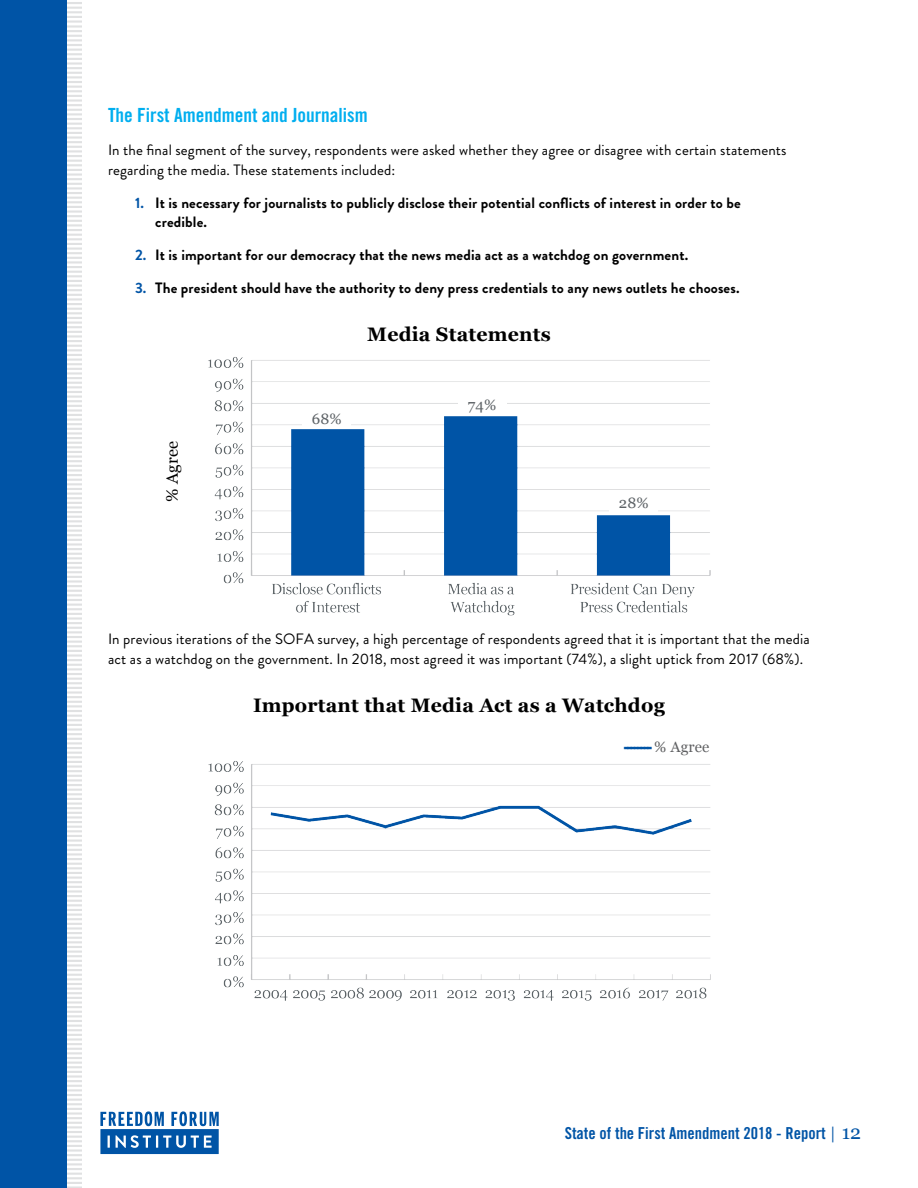
<style>
.page{position:relative;width:918px;height:1188px;background:#fff}
.page>*{position:absolute;margin:0;border:0;box-sizing:border-box;transform-origin:0 0}
.t1{font:700 19.5px "Georgia";letter-spacing:.01em;color:#000}
.t2{font:19.5px "Trade Gothic LT Std Bd Cn 20";color:#00aeef}
.t3{font:16.5px "Trade Gothic LT Std Bd Cn 20";color:#0054a6}
.t4{font:16.5px "Georgia";color:#000}
.t5{font:15px/19.5px "Brandon Grotesque";letter-spacing:.01em;color:#000}
.t6{font:700 15px/19.5px "Brandon Grotesque";letter-spacing:.01em;color:#000}
.t7{font:900 15px "Arial";color:#0054a6}
.t8{font:15px "Georgia";color:#5e6367}
.s1{color:#0054a6}
.s2{font-family:"Georgia";font-weight:400;color:#5f6062}
.s3{font-family:"Georgia"}
.s4{font-family:"Georgia";font-size:19.5px}
.s5{font-family:"Georgia";font-size:19.5px;color:#fff}
</style>
<div class="page">
<hr style="left:65px;top:25px;width:17px;height:3px;background:#c2c4c6">
<hr style="left:65px;top:224px;width:17px;height:3px;background:#c2c4c6">
<hr style="left:65px;top:136px;width:17px;height:3px;background:#c2c4c6">
<hr style="left:65px;top:335px;width:17px;height:3px;background:#c2c4c6">
<svg style="left:67px;top:229px;width:15px;height:16px"></svg>
<hr style="left:65px;top:247px;width:17px;height:3px;background:#c2c4c6">
<svg style="left:67px;top:30px;width:15px;height:30px"></svg>
<hr style="left:65px;top:62px;width:17px;height:3px;background:#c2c4c6">
<svg style="left:67px;top:252px;width:15px;height:7px"></svg>
<hr style="left:65px;top:261px;width:17px;height:3px;background:#c2c4c6">
<svg style="left:67px;top:141px;width:15px;height:30px"></svg>
<hr style="left:65px;top:173px;width:17px;height:3px;background:#c2c4c6">
<svg style="left:67px;top:340px;width:15px;height:30px"></svg>
<hr style="left:65px;top:372px;width:17px;height:3px;background:#c2c4c6">
<svg style="left:67px;top:67px;width:15px;height:30px"></svg>
<hr style="left:65px;top:99px;width:17px;height:3px;background:#c2c4c6">
<svg style="left:67px;top:266px;width:15px;height:30px"></svg>
<hr style="left:65px;top:298px;width:17px;height:3px;background:#c2c4c6">
<svg style="left:67px;top:178px;width:15px;height:30px"></svg>
<hr style="left:65px;top:210px;width:17px;height:3px;background:#c2c4c6">
<svg style="left:67px;top:377px;width:15px;height:30px"></svg>
<svg style="left:67px;top:104px;width:15px;height:30px"></svg>
<svg style="left:67px;top:303px;width:15px;height:30px"></svg>
<svg style="left:67px;top:215px;width:15px;height:7px"></svg>
<hr style="left:65px;top:409px;width:17px;height:3px;background:#c2c4c6">
<hr style="left:65px;top:617px;width:17px;height:3px;background:#c2c4c6">
<svg style="left:67px;top:414px;width:15px;height:16px"></svg>
<hr style="left:65px;top:432px;width:17px;height:3px;background:#c2c4c6">
<hr style="left:65px;top:728px;width:17px;height:3px;background:#c2c4c6">
<svg style="left:67px;top:511px;width:15px;height:30px"></svg>
<hr style="left:65px;top:543px;width:17px;height:3px;background:#c2c4c6">
<svg style="left:67px;top:622px;width:15px;height:30px"></svg>
<hr style="left:65px;top:654px;width:17px;height:3px;background:#c2c4c6">
<svg style="left:67px;top:437px;width:15px;height:30px"></svg>
<hr style="left:65px;top:469px;width:17px;height:3px;background:#c2c4c6">
<svg style="left:67px;top:733px;width:15px;height:30px"></svg>
<hr style="left:65px;top:765px;width:17px;height:3px;background:#c2c4c6">
<svg style="left:67px;top:548px;width:15px;height:30px"></svg>
<hr style="left:65px;top:580px;width:17px;height:3px;background:#c2c4c6">
<svg style="left:67px;top:659px;width:15px;height:30px"></svg>
<hr style="left:65px;top:691px;width:17px;height:3px;background:#c2c4c6">
<svg style="left:67px;top:474px;width:15px;height:30px"></svg>
<hr style="left:65px;top:506px;width:17px;height:3px;background:#c2c4c6">
<svg style="left:67px;top:696px;width:15px;height:30px"></svg>
<svg style="left:67px;top:585px;width:15px;height:30px"></svg>
<svg style="left:67px;top:770px;width:15px;height:30px"></svg>
<hr style="left:65px;top:802px;width:17px;height:3px;background:#c2c4c6">
<hr style="left:65px;top:1001px;width:17px;height:3px;background:#c2c4c6">
<svg style="left:67px;top:807px;width:15px;height:7px"></svg>
<hr style="left:65px;top:816px;width:17px;height:3px;background:#c2c4c6">
<hr style="left:65px;top:1112px;width:17px;height:3px;background:#c2c4c6">
<hr style="left:65px;top:927px;width:17px;height:3px;background:#c2c4c6">
<svg style="left:67px;top:1006px;width:15px;height:30px"></svg>
<hr style="left:65px;top:1038px;width:17px;height:3px;background:#c2c4c6">
<svg style="left:67px;top:821px;width:15px;height:30px"></svg>
<hr style="left:65px;top:853px;width:17px;height:3px;background:#c2c4c6">
<svg style="left:67px;top:1117px;width:15px;height:30px"></svg>
<hr style="left:65px;top:1149px;width:17px;height:3px;background:#c2c4c6">
<svg style="left:67px;top:932px;width:15px;height:30px"></svg>
<hr style="left:65px;top:964px;width:17px;height:3px;background:#c2c4c6">
<svg style="left:67px;top:1043px;width:15px;height:30px"></svg>
<hr style="left:65px;top:1075px;width:17px;height:3px;background:#c2c4c6">
<svg style="left:67px;top:858px;width:15px;height:30px"></svg>
<hr style="left:65px;top:890px;width:17px;height:3px;background:#c2c4c6">
<svg style="left:67px;top:895px;width:15px;height:30px"></svg>
<svg style="left:67px;top:1080px;width:15px;height:30px"></svg>
<svg style="left:67px;top:969px;width:15px;height:30px"></svg>
<svg style="left:67px;top:1154px;width:15px;height:34px"></svg>
<svg style="left:67px;top:2px;width:15px;height:16px"></svg>
<hr style="left:65px;top:20px;width:17px;height:3px;background:#c2c4c6">
<div style="left:0;top:0;width:67px;height:1188px;background:#0054a6"></div>
<svg style="left:100px;top:1111px;width:119px;height:43px"></svg>
<img style="left:208px;top:357px;width:502px;height:259px">
<div style="left:303px;top:412px;width:48px;height:16px;background:#fff"></div>
<div style="left:458px;top:398px;width:48px;height:16px;background:#fff"></div>
<div style="left:610px;top:497px;width:48px;height:16px;background:#fff"></div>
<img style="left:208px;top:761px;width:502px;height:240px">
<h1 class="t2" style="left:108px;top:103px;width:261px">The First Amendment and Journalism</h1>
<p class="t5" style="left:108px;top:140px;width:680px">In the final segment of the survey, respondents were asked whether they agree or disagree with certain statements regarding the media. These statements included:</p>
<p class="t6" style="left:155px;top:193px;width:587px;text-indent:-20px"><span class="s1">1.</span> It is necessary for journalists to publicly disclose their potential conflicts of interest in order to be credible.</p>
<p class="t6" style="left:135px;top:245px;width:555px"><span class="s1">2.</span> It is important for our democracy that the news media act as a watchdog on government.</p>
<p class="t6" style="left:135px;top:278px;width:606px"><span class="s1">3.</span> The president should have the authority to deny press credentials to any news outlets he chooses.</p>
<h1 class="t1" style="left:367px;top:322px;width:185px">Media Statements</h1>
<p class="t4" style="left:162px;top:502px;width:62px;rotate:-90deg">% Agree</p>
<p class="t8" style="left:312px;top:409px;width:31px">68%</p>
<p class="t8" style="left:468px;top:395px;width:30px">74%</p>
<p class="t8" style="left:619px;top:494px;width:31px">28%</p>
<p class="t5" style="left:108px;top:629px;width:703px">In previous iterations of the SOFA survey, a high percentage of respondents agreed that it is important that the media act as a watchdog on the government. In 2018, most agreed it was important (74%), a slight uptick from 2017 (68%).</p>
<h1 class="t1" style="left:253px;top:692px;width:413px">Important that Media Act as a Watchdog</h1>
<p class="t7" style="left:624px;top:736px;width:87px">-------- <span class="s2">% Agree</span></p>
<p class="t3" style="left:565px;top:1123px;width:319px">State of the First Amendment 2018 - Report <span class="s3">|</span> <span class="s4">12</span><span class="s5">12</span></p>
</div>
